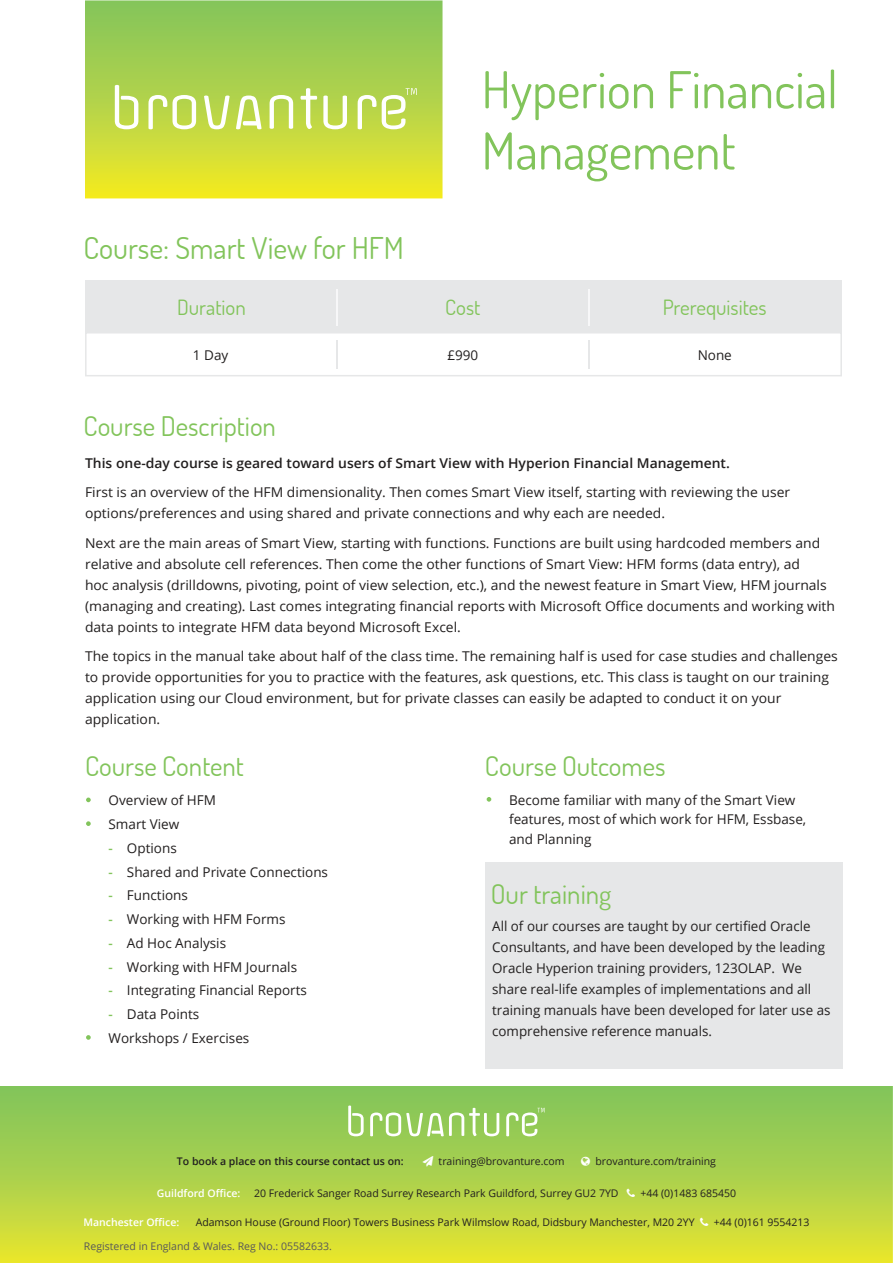
<style>
.page{position:relative;width:893px;height:1263px;background:#fff}
.page>*{position:absolute;margin:0;border:0;box-sizing:border-box;transform-origin:0 0}
.t1{font:51px/61.2px "Dosis";color:#82c45b}
.t2{font:30px "Dosis";color:#82c45b}
.t3{font:27px "Dosis";color:#82c45b}
.t4{font:21px "Dosis";color:#82c45b}
.t5{font:13.5px/21px "Open Sans";color:#221f1f}
.t6{font:600 13.5px "Open Sans";color:#221f1f}
.t7{font:10.5px "Open Sans";color:#221f1f}
.t8{font:10.5px "Open Sans";color:#57585a}
.t9{font:600 10.5px "Open Sans";color:#221f1f}
.t10{font:600 10.5px "Open Sans";color:#fff}
.s1{font-weight:600;color:#82c45b}
.s2{color:#fff}
</style>
<div class="page">
<svg style="left:487px;top:797px;width:4px;height:5px"></svg>
<img style="left:85px;top:0;width:357px;height:198px">
<svg style="left:115px;top:85px;width:23px;height:44px"></svg>
<svg style="left:148px;top:95px;width:19px;height:34px"></svg>
<svg style="left:173px;top:95px;width:23px;height:34px"></svg>
<svg style="left:204px;top:96px;width:26px;height:33px"></svg>
<svg style="left:270px;top:95px;width:23px;height:34px"></svg>
<svg style="left:300px;top:88px;width:17px;height:41px"></svg>
<svg style="left:323px;top:96px;width:24px;height:33px"></svg>
<svg style="left:358px;top:95px;width:18px;height:34px"></svg>
<svg style="left:382px;top:88px;width:35px;height:41px"></svg>
<svg style="left:236px;top:96px;width:25px;height:33px"></svg>
<svg style="left:86px;top:797px;width:5px;height:5px"></svg>
<svg style="left:86px;top:821px;width:5px;height:5px"></svg>
<svg style="left:86px;top:1035px;width:5px;height:5px"></svg>
<div style="left:85px;top:281px;width:757px;height:52px;background:#e6e7e8"></div>
<hr style="left:336px;top:289px;width:1px;height:37px;background:#fff">
<svg style="left:336px;top:340px;width:1px;height:29px"></svg>
<hr style="left:588px;top:289px;width:1px;height:37px;background:#fff">
<svg style="left:588px;top:340px;width:1px;height:29px"></svg>
<div style="left:85px;top:332px;width:757px;height:44px;border:2px solid #e6e7e8"></div>
<img style="left:0;top:1086px;width:893px;height:177px">
<svg style="left:348px;top:1105px;width:16px;height:31px"></svg>
<svg style="left:506px;top:1108px;width:39px;height:28px"></svg>
<svg style="left:370px;top:1108px;width:129px;height:28px"></svg>
<div style="left:485px;top:862px;width:357px;height:206px;background:#e6e7e8"></div>
<svg style="left:581px;top:1157px;width:9px;height:9px"></svg>
<svg style="left:627px;top:1188px;width:8px;height:9px"></svg>
<svg style="left:700px;top:1217px;width:8px;height:9px"></svg>
<h2 class="t2" style="left:84px;top:236px;width:322px">Course: Smart View for HFM</h2>
<h1 class="t1" style="left:482px;top:64px;width:358px">Hyperion Financial<br>Management</h1>
<h3 class="t4" style="left:177px;top:299px;width:70px">Duration</h3>
<h3 class="t4" style="left:445px;top:299px;width:37px">Cost</h3>
<h3 class="t4" style="left:663px;top:299px;width:105px">Prerequisites</h3>
<p class="t5" style="left:193px;top:346px;width:37px">1 Day</p>
<p class="t5" style="left:447px;top:346px;width:32px">£990</p>
<p class="t5" style="left:698px;top:346px;width:36px">None</p>
<h3 class="t3" style="left:84px;top:415px;width:194px">Course Description</h3>
<p class="t6" style="left:85px;top:457px;width:646px">This one-day course is geared toward users of Smart View with Hyperion Financial Management.</p>
<p class="t5" style="left:85px;top:483px;width:707px">First is an overview of the HFM dimensionality. Then comes Smart View itself, starting with reviewing the user options/preferences and using shared and private connections and why each are needed.</p>
<p class="t5" style="left:85px;top:534px;width:751px">Next are the main areas of Smart View, starting with functions. Functions are built using hardcoded members and relative and absolute cell references. Then come the other functions of Smart View: HFM forms (data entry), ad<br>hoc analysis (drilldowns, pivoting, point of view selection, etc.), and the newest feature in Smart View, HFM journals (managing and creating). Last comes integrating financial reports with Microsoft Office documents and working with data points to integrate HFM data beyond Microsoft Excel.</p>
<p class="t5" style="left:85px;top:647px;width:754px">The topics in the manual take about half of the class time. The remaining half is used for case studies and challenges to provide opportunities for you to practice with the features, ask questions, etc. This class is taught on our training application using our Cloud environment, but for private classes can easily be adapted to conduct it on your application.</p>
<h3 class="t3" style="left:85px;top:755px;width:160px">Course Content</h3>
<p class="t5" style="left:109px;top:788px;width:109px;line-height:23.7px">Overview of HFM<br>Smart View</p>
<p class="t5" style="left:109px;top:837px;width:70px"><span class="s1">-</span> Options</p>
<p class="t5" style="left:109px;top:862px;width:221px"><span class="s1">-</span> Shared and Private Connections</p>
<p class="t5" style="left:109px;top:886px;width:81px"><span class="s1">-</span> Functions</p>
<p class="t5" style="left:109px;top:910px;width:178px"><span class="s1">-</span> Working with HFM Forms</p>
<p class="t5" style="left:109px;top:934px;width:119px"><span class="s1">-</span> Ad Hoc Analysis</p>
<p class="t5" style="left:109px;top:957px;width:190px"><span class="s1">-</span> Working with HFM Journals</p>
<p class="t5" style="left:109px;top:981px;width:200px"><span class="s1">-</span> Integrating Financial Reports</p>
<p class="t5" style="left:109px;top:1004px;width:142px;line-height:23.7px"><span class="s1">-</span> Data Points<br>Workshops / Exercises</p>
<h3 class="t3" style="left:485px;top:755px;width:182px">Course Outcomes</h3>
<p class="t5" style="left:509px;top:791px;width:299px;line-height:19.5px">Become familiar with many of the Smart View features, most of which work for HFM, Essbase, and Planning</p>
<h3 class="t3" style="left:491px;top:883px;width:122px">Our training</h3>
<p class="t5" style="left:492px;top:915px;width:340px">All of our courses are taught by our certified Oracle Consultants, and have been developed by the leading Oracle Hyperion training providers, 123OLAP. We share real-life examples of implementations and all training manuals have been developed for later use as comprehensive reference manuals.</p>
<p class="t9" style="left:177px;top:1157px;width:228px">To book a place on this course contact us on:</p>
<p class="t7" style="left:423px;top:1157px;width:144px"><span class="s2">➢</span> training@brovanture.com</p>
<p class="t7" style="left:595px;top:1157px;width:122px">brovanture.com/training</p>
<p class="t10" style="left:157px;top:1186px;width:85px">Guildford Office:</p>
<p class="t7" style="left:254px;top:1189px;width:366px">20 Frederick Sanger Road Surrey Research Park Guildford, Surrey GU2 7YD</p>
<p class="t7" style="left:640px;top:1189px;width:97px">+44 (0)1483 685450</p>
<p class="t10" style="left:83px;top:1215px;width:97px">Manchester Office:</p>
<p class="t7" style="left:196px;top:1218px;width:500px">Adamson House (Ground Floor) Towers Business Park Wilmslow Road, Didsbury Manchester, M20 2YY</p>
<p class="t7" style="left:714px;top:1218px;width:97px">+44 (0)161 9554213</p>
<p class="t8" style="left:84px;top:1242px;width:250px">Registered in England &amp; Wales. Reg No.: 05582633.</p>
</div>
